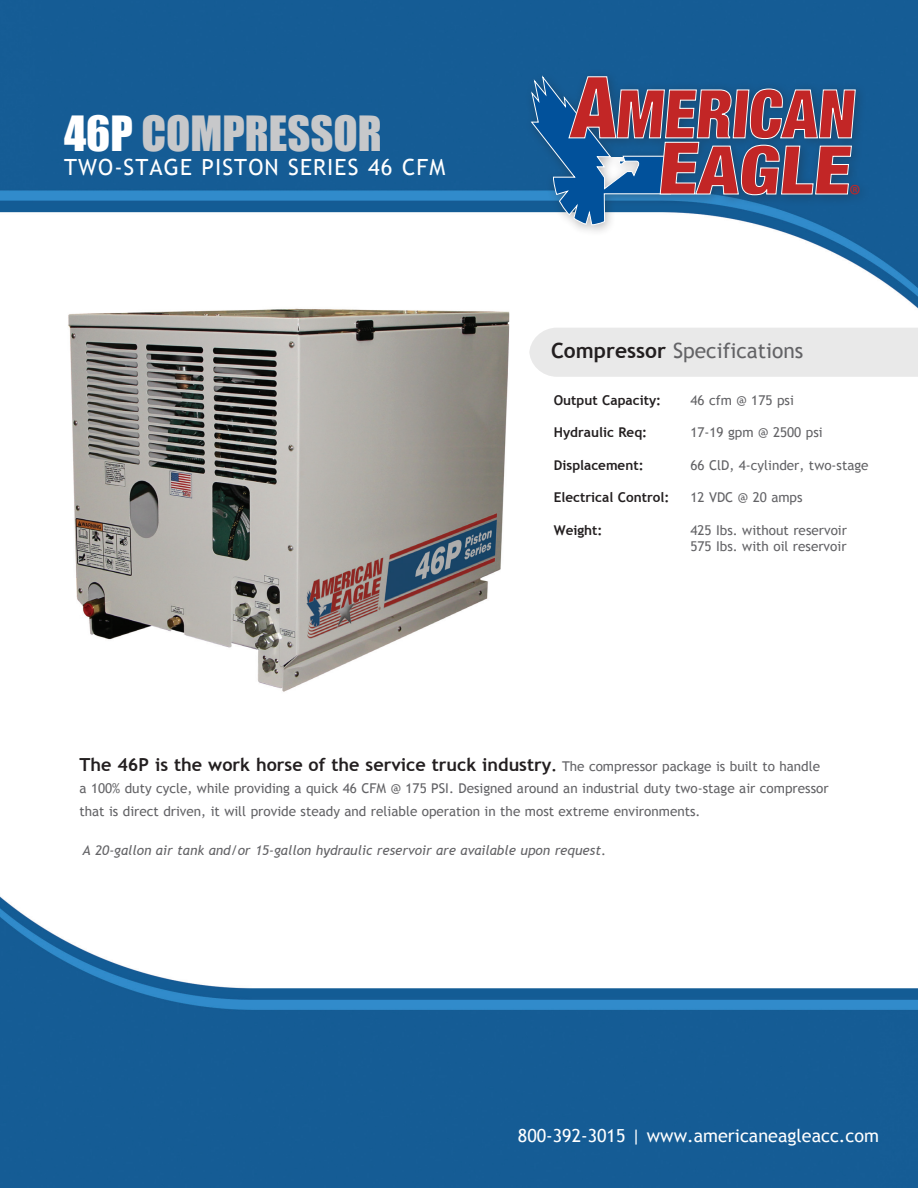
<style>
.page{position:relative;width:918px;height:1188px;background:#fff}
.page>*{position:absolute;margin:0;border:0;box-sizing:border-box;transform-origin:0 0}
.t1{font:44.55px "Impact";color:#c7c8ca}
.t2{font:29.55px "Myriad Pro";color:#c22626;scale:.94 1}
.t3{font:22.35px "Trebuchet MS";letter-spacing:.05em;color:#fff}
.t4{font:21px "Trebuchet MS";color:#636366}
.t5{font:700 18px "Trebuchet MS";color:#231f20}
.t6{font:18px "Trebuchet MS";color:#fff}
.t7{font:13.5px/22.5px "Trebuchet MS";color:#636366}
.t8{font:italic 13.5px "Trebuchet MS";color:#636366}
.t9{font:700 13.5px "Trebuchet MS";color:#231f20}
.s1{color:#fff}
.s2{font-weight:700;color:#231f20}
.s3{font-size:15px}
.s4{font-weight:400;font-size:13.5px;color:#636366}
.s5{font-style:normal}
</style>
<div class="page">
<img style="left:0;top:0;width:918px;height:309px">
<div style="left:529px;top:328px;width:389px;height:49px;background:#e9e9e9"></div>
<img style="left:0;top:896px;width:918px;height:292px">
<div style="left:35px;top:263px;width:485px;height:440px;background:#fff"></div>
<img style="left:68px;top:308px;width:442px;height:384px">
<div style="left:524px;top:68px;width:347px;height:169px;background:#231f20;opacity:.33"></div>
<svg style="left:530px;top:75px;width:326px;height:151px;background:#646182"></svg>
<p class="t1" style="left:64px;top:99px;width:319px"><span class="s1">46P</span> COMPRESSOR</p>
<p class="t3" style="left:64px;top:154px;width:383px">TWO-STAGE PISTON SERIES 46 CFM</p>
<p class="t2" style="left:849px;top:177px;width:14px">®</p>
<p class="t4" style="left:551px;top:338px;width:254px"><span class="s2">Compressor</span> Specifications</p>
<p class="t9" style="left:554px;top:392px;width:109px">Output Capacity:</p>
<p class="t7" style="left:690px;top:389px;width:105px">46 cfm @ 175 psi</p>
<p class="t9" style="left:554px;top:424px;width:95px">Hydraulic Req:</p>
<p class="t7" style="left:690px;top:422px;width:134px">17-19 gpm @ 2500 psi</p>
<p class="t9" style="left:554px;top:457px;width:91px">Displacement:</p>
<p class="t7" style="left:690px;top:454px;width:180px">66 ClD, 4-cylinder, two-stage</p>
<p class="t9" style="left:554px;top:489px;width:117px">Electrical Control:</p>
<p class="t7" style="left:690px;top:486px;width:114px">12 VDC @ 20 amps</p>
<p class="t9" style="left:554px;top:521px;width:50px">Weight:</p>
<p class="t7" style="left:690px;top:519px;width:158px">425 Ibs. without reservoir</p>
<p class="t7" style="left:690px;top:535px;width:158px">575 Ibs. with oil reservoir</p>
<p class="t5" style="left:79px;top:753px;width:742px">The 46P is the work horse of the service truck industry<span class="s3">.</span> <span class="s4">The compressor package is built to handle</span></p>
<p class="t7" style="left:79px;top:777px;width:751px">a 100% duty cycle, while providing a quick 46 CFM @ 175 PSI. Designed around an industrial duty two-stage air compressor that is direct driven, it will provide steady and reliable operation in the most extreme environments.</p>
<p class="t8" style="left:82px;top:842px;width:525px">A 20-gallon air tank and/or 15-gallon hydraulic reservoir are available upon request<span class="s5">.</span></p>
<p class="t6" style="left:518px;top:1125px;width:363px">800-392-3015 | www.americaneagleacc.com</p>
</div>
